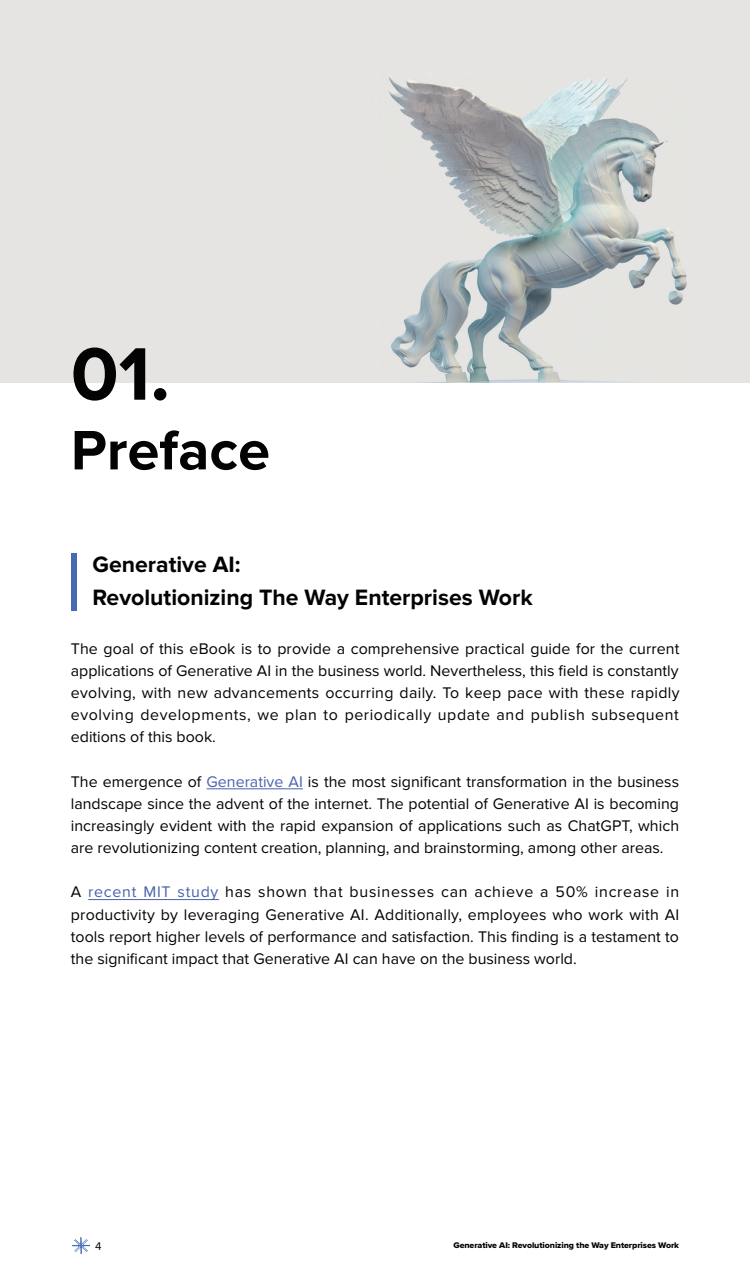
<style>
.page{position:relative;width:750px;height:1281px;background:#fff}
.page>*{position:absolute;margin:0;border:0;box-sizing:border-box;transform-origin:0 0}
.t1{font:700 77.12px "Proxima Nova";color:#030303}
.t2{font:700 57.62px "Proxima Nova";color:#030303}
.t3{font:700 23px/32.8px "Proxima Nova";color:#030303}
.t4{font:16px/22.1px "Proxima Nova";color:#030303;text-align:justify}
.t5{font:11.5px "Proxima Nova";color:#030303}
.t6{font:8.5px "Proxima Nova Extrabld";letter-spacing:-.01em;color:#030303;scale:1.04 1}
.s1{color:#4962ad}
</style>
<div class="page">
<div style="left:0;top:0;width:750px;height:382px;background:#e5e4e2"></div>
<img style="left:375px;top:76px;width:315px;height:307px">
<img style="left:73px;top:1237px;width:16px;height:16px">
<div style="left:71px;top:553px;width:6px;height:57px;background:#476ab3"></div>
<hr style="left:207px;top:788px;width:96px;height:1px;background:#4962ad">
<hr style="left:88px;top:899px;width:131px;height:1px;background:#4962ad">
<h1 class="t1" style="left:71px;top:329px;width:101px">01.</h1>
<h2 class="t2" style="left:71px;top:417px;width:201px">Preface</h2>
<h3 class="t3" style="left:92px;top:548px;width:442px">Generative AI:<br>Revolutionizing The Way Enterprises Work</h3>
<p class="t4" style="left:71px;top:637px;width:610px">The goal of this eBook is to provide a comprehensive practical guide for the current applications of Generative AI in the business world. Nevertheless, this field is constantly evolving, with new advancements occurring daily. To keep pace with these rapidly evolving developments, we plan to periodically update and publish subsequent editions of this book.</p>
<p class="t4" style="left:71px;top:770px;width:610px">The emergence of <span class="s1">Generative AI</span> is the most significant transformation in the business landscape since the advent of the internet. The potential of Generative AI is becoming increasingly evident with the rapid expansion of applications such as ChatGPT, which are revolutionizing content creation, planning, and brainstorming, among other areas.</p>
<p class="t4" style="left:71px;top:881px;width:610px">A <span class="s1">recent MIT study</span> has shown that businesses can achieve a 50% increase in productivity by leveraging Generative AI. Additionally, employees who work with AI tools report higher levels of performance and satisfaction. This finding is a testament to the significant impact that Generative AI can have on the business world.</p>
<p class="t5" style="left:95px;top:1239px;width:8px">4</p>
<p class="t6" style="left:453px;top:1238px;width:219px">Generative AI: Revolutionizing the Way Enterprises Work</p>
</div>
